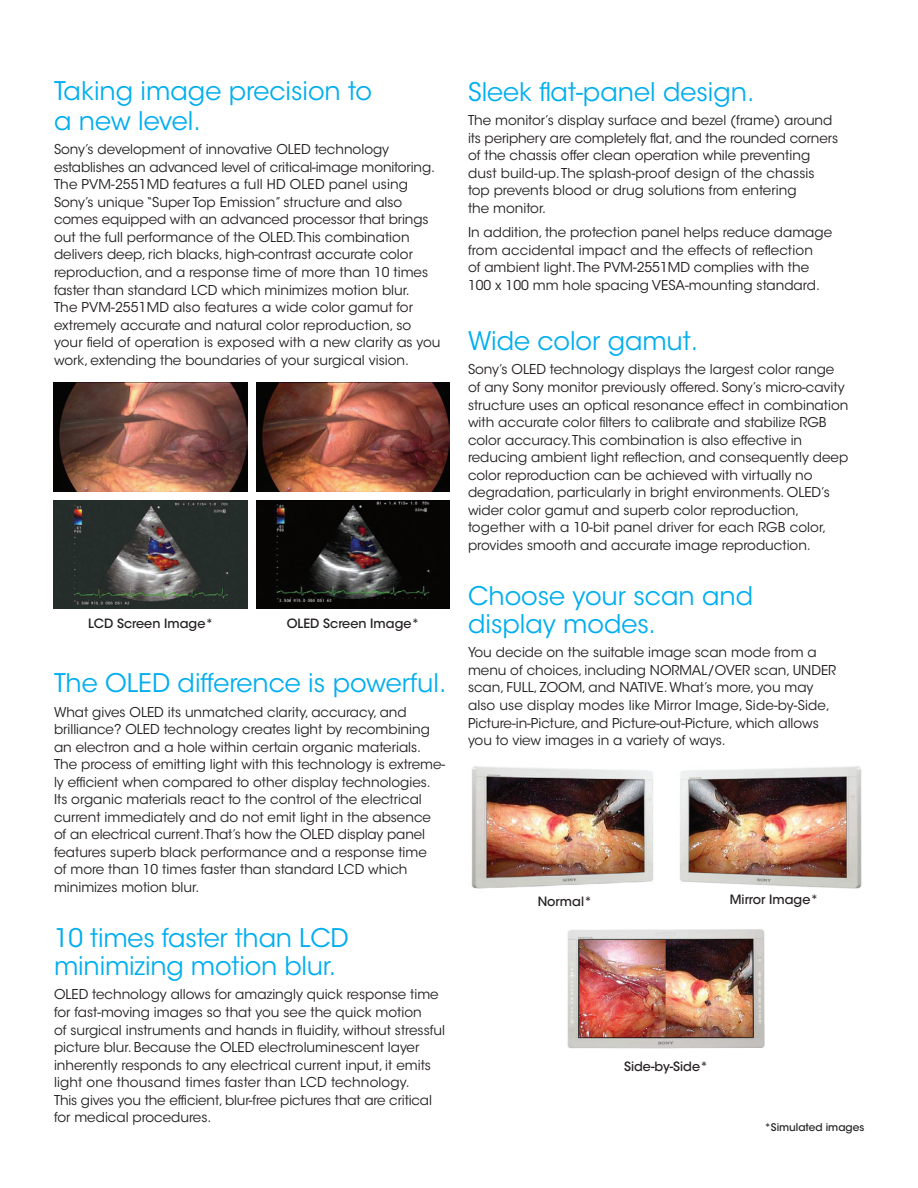
<style>
.page{position:relative;width:918px;height:1188px;background:#fff}
.page>*{position:absolute;margin:0;border:0;box-sizing:border-box;transform-origin:0 0}
.Paragraph_Style_2{font:25.5px/30px "ITC Avant Garde Std";color:#00aeef}
.Body_copy{font:25.5px/28px "ITC Avant Garde Std";letter-spacing:-.005em;color:#00aeef}
.Paragraph_Style_2-2{font:13.5px/17.5px "ITC Avant Garde Std";color:#231f20}
.t1{font:500 12.75px "ITC Avant Garde Std";color:#231f20}
.t2{font:500 10.5px "ITC Avant Garde Std";color:#231f20}
</style>
<div class="page">
<img style="left:54px;top:383px;width:194px;height:109px">
<img style="left:54px;top:500px;width:194px;height:109px">
<img style="left:256px;top:383px;width:194px;height:109px">
<img style="left:256px;top:500px;width:194px;height:109px">
<img style="left:471px;top:766px;width:183px;height:123px">
<img style="left:680px;top:766px;width:182px;height:123px">
<img style="left:567px;top:929px;width:198px;height:120px">
<p class="Paragraph_Style_2" style="left:54px;top:76px;width:320px">Taking image precision to a new level.</p>
<p class="Paragraph_Style_2-2" style="left:54px;top:141px;width:388px">Sony’s development of innovative OLED technology establishes an advanced level of critical-image monitoring.<br>The PVM-2551MD features a full HD OLED panel using Sony’s unique “Super Top Emission” structure and also comes equipped with an advanced processor that brings out the full performance of the OLED. This combination delivers deep, rich blacks, high-contrast accurate color reproduction, and a response time of more than 10 times faster than standard LCD which minimizes motion blur.<br>The PVM-2551MD also features a wide color gamut for extremely accurate and natural color reproduction, so your field of operation is exposed with a new clarity as you work, extending the boundaries of your surgical vision.</p>
<p class="t1" style="left:88px;top:615px;width:127px">LCD Screen Image*</p>
<p class="t1" style="left:287px;top:615px;width:134px">OLED Screen Image*</p>
<p class="Paragraph_Style_2" style="left:54px;top:668px;width:394px">The OLED difference is powerful.</p>
<p class="Paragraph_Style_2-2" style="left:54px;top:703px;width:393px">What gives OLED its unmatched clarity, accuracy, and brilliance? OLED technology creates light by recombining an electron and a hole within certain organic materials.<br>The process of emitting light with this technology is extreme&shy;ly efficient when compared to other display technologies.<br>Its organic materials react to the control of the electrical current immediately and do not emit light in the absence of an electrical current.That’s how the OLED display panel features superb black performance and a response time<br>of more than 10 times faster than standard LCD which minimizes motion blur.</p>
<p class="Body_copy" style="left:54px;top:924px;width:296px">10 times faster than LCD minimizing motion blur.</p>
<p class="Paragraph_Style_2-2" style="left:54px;top:986px;width:393px">OLED technology allows for amazingly quick response time for fast-moving images so that you see the quick motion<br>of surgical instruments and hands in fluidity, without stressful picture blur. Because the OLED electroluminescent layer inherently responds to any electrical current input, it emits light one thousand times faster than LCD technology.<br>This gives you the efficient, blur-free pictures that are critical for medical procedures.</p>
<p class="Paragraph_Style_2" style="left:468px;top:77px;width:288px">Sleek flat-panel design.</p>
<p class="Paragraph_Style_2-2" style="left:468px;top:112px;width:372px">The monitor’s display surface and bezel (frame) around its periphery are completely flat, and the rounded corners of the chassis offer clean operation while preventing dust build-up. The splash-proof design of the chassis top prevents blood or drug solutions from entering<br>the monitor.</p>
<p class="Paragraph_Style_2-2" style="left:468px;top:224px;width:366px">In addition, the protection panel helps reduce damage from accidental impact and the effects of reflection<br>of ambient light. The PVM-2551MD complies with the 100 x 100 mm hole spacing VESA-mounting standard.</p>
<p class="Paragraph_Style_2" style="left:468px;top:326px;width:232px">Wide color gamut.</p>
<p class="Paragraph_Style_2-2" style="left:468px;top:361px;width:382px">Sony’s OLED technology displays the largest color range of any Sony monitor previously offered. Sony’s micro-cavity structure uses an optical resonance effect in combination with accurate color filters to calibrate and stabilize RGB color accuracy. This combination is also effective in reducing ambient light reflection, and consequently deep color reproduction can be achieved with virtually no degradation, particularly in bright environments. OLED’s wider color gamut and superb color reproduction, together with a 10-bit panel driver for each RGB color, provides smooth and accurate image reproduction.</p>
<p class="Body_copy" style="left:468px;top:582px;width:287px">Choose your scan and display modes.</p>
<p class="Paragraph_Style_2-2" style="left:468px;top:644px;width:370px">You decide on the suitable image scan mode from a menu of choices, including NORMAL/OVER scan, UNDER scan, FULL, ZOOM, and NATIVE. What’s more, you may also use display modes like Mirror Image, Side-by-Side, Picture-in-Picture, and Picture-out-Picture, which allows you to view images in a variety of ways.</p>
<p class="t1" style="left:538px;top:893px;width:56px">Normal*</p>
<p class="t1" style="left:730px;top:891px;width:90px">Mirror Image*</p>
<p class="t1" style="left:624px;top:1058px;width:86px">Side-by-Side*</p>
<p class="t2" style="left:764px;top:1121px;width:101px">*Simulated images</p>
</div>
